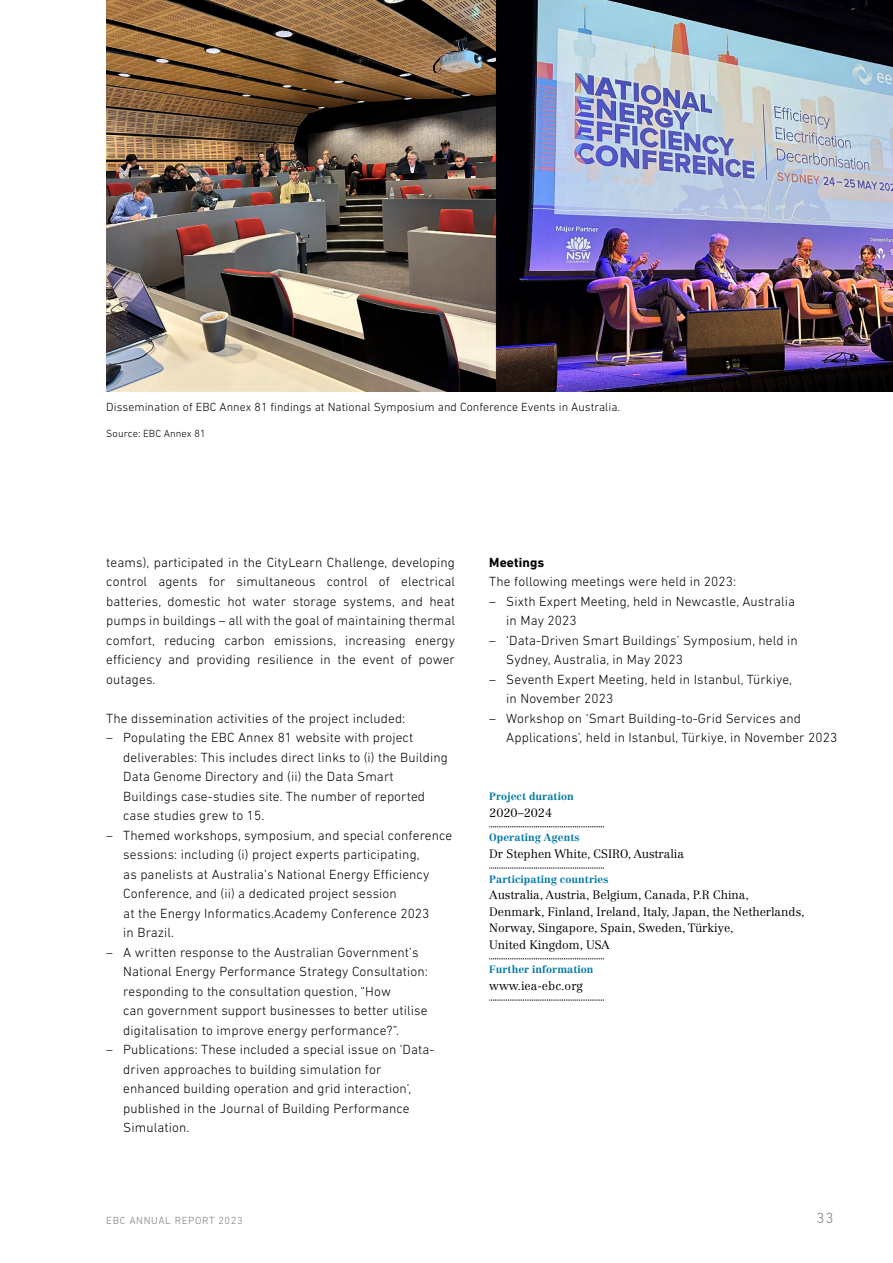
<style>
.page{position:relative;width:893px;height:1263px;background:#fff}
.page>*{position:absolute;margin:0;border:0;box-sizing:border-box;transform-origin:0 0}
.t1{font:300 15px "DIN Next LT Pro";color:#7f7c7a}
.t2{font:300 13.5px/19.5px "DIN Next LT Pro";letter-spacing:.01em;color:#000}
.t3{font:700 13.5px "DIN Next LT Pro";letter-spacing:.01em;color:#000}
.t4{font:300 12px/16.5px "Centennial LT Std";color:#000}
.t5{font:300 12px "DIN Next LT Pro";letter-spacing:.005em;color:#000}
.t6{font:700 10.5px "Centennial LT Pro";letter-spacing:.005em;color:#0079a5}
.t7{font:300 10.5px "DIN Next LT Pro";letter-spacing:.06em;color:#7f7c7a}
.t8{font:300 10.5px "DIN Next LT Pro";letter-spacing:.005em;color:#000}
</style>
<div class="page">
<svg style="left:489px;top:826px;width:115px;height:1px"></svg>
<svg style="left:489px;top:868px;width:115px;height:1px"></svg>
<svg style="left:489px;top:958px;width:115px;height:1px"></svg>
<svg style="left:489px;top:1000px;width:115px;height:1px"></svg>
<img style="left:106px;top:0;width:787px;height:391px">
<p class="t5" style="left:106px;top:400px;width:515px">Dissemination of EBC Annex 81 findings at National Symposium and Conference Events in Australia.</p>
<p class="t8" style="left:106px;top:428px;width:101px">Source: EBC Annex 81</p>
<p class="t2" style="left:106px;top:552px;width:350px;text-align:justify">teams), participated in the CityLearn Challenge, developing control agents for simultaneous control of electrical batteries, domestic hot water storage systems, and heat pumps in buildings – all with the goal of maintaining thermal comfort, reducing carbon emissions, increasing energy efficiency and providing resilience in the event of power outages.</p>
<p class="t2" style="left:106px;top:708px;width:301px">The dissemination activities of the project included:</p>
<p class="t2" style="left:123px;top:728px;width:326px;text-indent:-17px">– Populating the EBC Annex 81 website with project deliverables: This includes direct links to (i) the Building Data Genome Directory and (ii) the Data Smart Buildings case-studies site. The number of reported case studies grew to 15.</p>
<p class="t2" style="left:123px;top:825px;width:331px;text-indent:-17px">– Themed workshops, symposium, and special conference sessions: including (i) project experts participating,<br>as panelists at Australia’s National Energy Efficiency Conference, and (ii) a dedicated project session<br>at the Energy Informatics.Academy Conference 2023<br>in Brazil.</p>
<p class="t2" style="left:123px;top:942px;width:306px;text-indent:-17px">– A written response to the Australian Government’s National Energy Performance Strategy Consultation: responding to the consultation question, “How<br>can government support businesses to better utilise digitalisation to improve energy performance?”.</p>
<p class="t2" style="left:123px;top:1040px;width:313px;text-indent:-17px">– Publications: These included a special issue on 'Data&shy;driven approaches to building simulation for enhanced building operation and grid interaction', published in the Journal of Building Performance Simulation.</p>
<p class="t3" style="left:489px;top:554px;width:56px">Meetings</p>
<p class="t2" style="left:489px;top:572px;width:248px">The following meetings were held in 2023:</p>
<p class="t2" style="left:506px;top:591px;width:290px;text-indent:-17px">– Sixth Expert Meeting, held in Newcastle, Australia in May 2023</p>
<p class="t2" style="left:506px;top:630px;width:293px;text-indent:-17px">– ‘Data-Driven Smart Buildings’ Symposium, held in<br>Sydney, Australia, in May 2023</p>
<p class="t2" style="left:506px;top:669px;width:287px;text-indent:-17px">– Seventh Expert Meeting, held in Istanbul, Türkiye, in November 2023</p>
<p class="t2" style="left:506px;top:708px;width:332px;text-indent:-17px">– Workshop on ‘Smart Building-to-Grid Services and<br>Applications’, held in Istanbul, Türkiye, in November 2023</p>
<p class="t6" style="left:489px;top:790px;width:86px">Project duration</p>
<p class="t4" style="left:489px;top:804px;width:64px">2020–2024</p>
<p class="t6" style="left:489px;top:831px;width:92px">Operating Agents</p>
<p class="t4" style="left:489px;top:845px;width:196px">Dr Stephen White, CSIRO, Australia</p>
<p class="t6" style="left:489px;top:872px;width:121px">Participating countries</p>
<p class="t4" style="left:489px;top:887px;width:317px">Australia, Austria, Belgium, Canada, P.R China, Denmark, Finland, Ireland, Italy, Japan, the Netherlands, Norway, Singapore, Spain, Sweden, Türkiye,<br>United Kingdom, USA</p>
<p class="t6" style="left:489px;top:963px;width:106px">Further information</p>
<p class="t4" style="left:489px;top:977px;width:95px">www.iea-ebc.org</p>
<p class="t7" style="left:106px;top:1214px;width:138px">EBC ANNUAL REPORT 2023</p>
<p class="t1" style="left:817px;top:1209px;width:18px">33</p>
</div>
